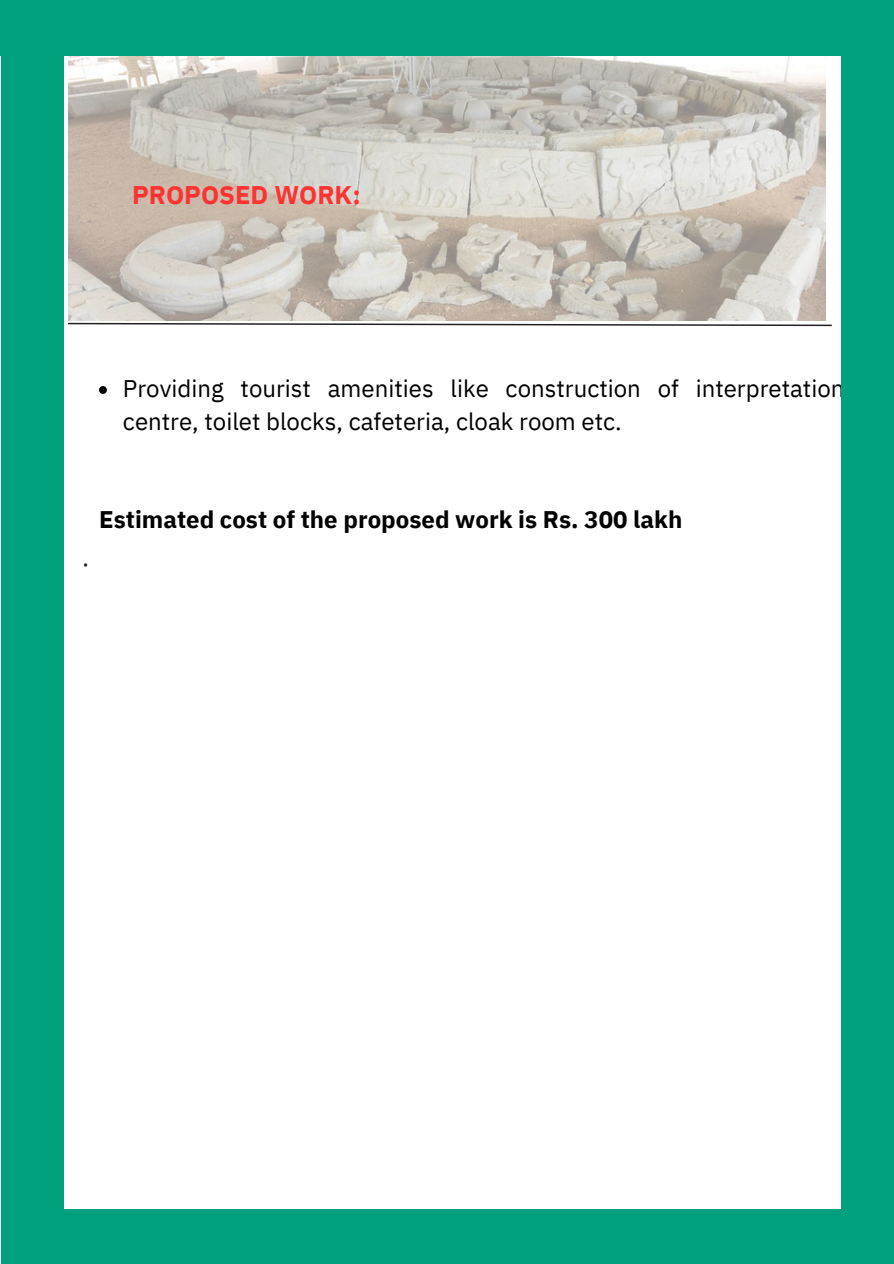
<style>
.page{position:relative;width:894px;height:1264px;background:#fff}
.page>*{position:absolute;margin:0;border:0;box-sizing:border-box;transform-origin:0 0}
.t1{font:700 25.5px "IBM Plex Sans";color:#ff3131}
.t2{font:24px/32.7px "IBM Plex Sans";color:#000}
.t3{font:700 24px "IBM Plex Sans";color:#000}
</style>
<div class="page">
<img style="left:68px;top:55px;width:757px;height:265px">
<svg style="left:99px;top:386px;width:8px;height:8px"></svg>
<div style="left:1px;top:23px;width:63px;height:1240px;background:#00a17c"></div>
<div style="left:840px;top:2px;width:53px;height:1261px;background:#00a17c"></div>
<div style="left:32px;top:1209px;width:857px;height:54px;background:#00a17c"></div>
<div style="left:0;top:0;width:893px;height:55px;background:#00a17c"></div>
<svg style="left:68px;top:323px;width:763px;height:3px"></svg>
<h1 class="t1" style="left:132px;top:177px;width:230px">PROPOSED WORK:</h1>
<p class="t2" style="left:123px;top:372px;width:722px">Providing tourist amenities like construction of interpretation centre, toilet blocks, cafeteria, cloak room etc.</p>
<h2 class="t3" style="left:99px;top:503px;width:584px">Estimated cost of the proposed work is Rs. 300 lakh</h2>
</div>
